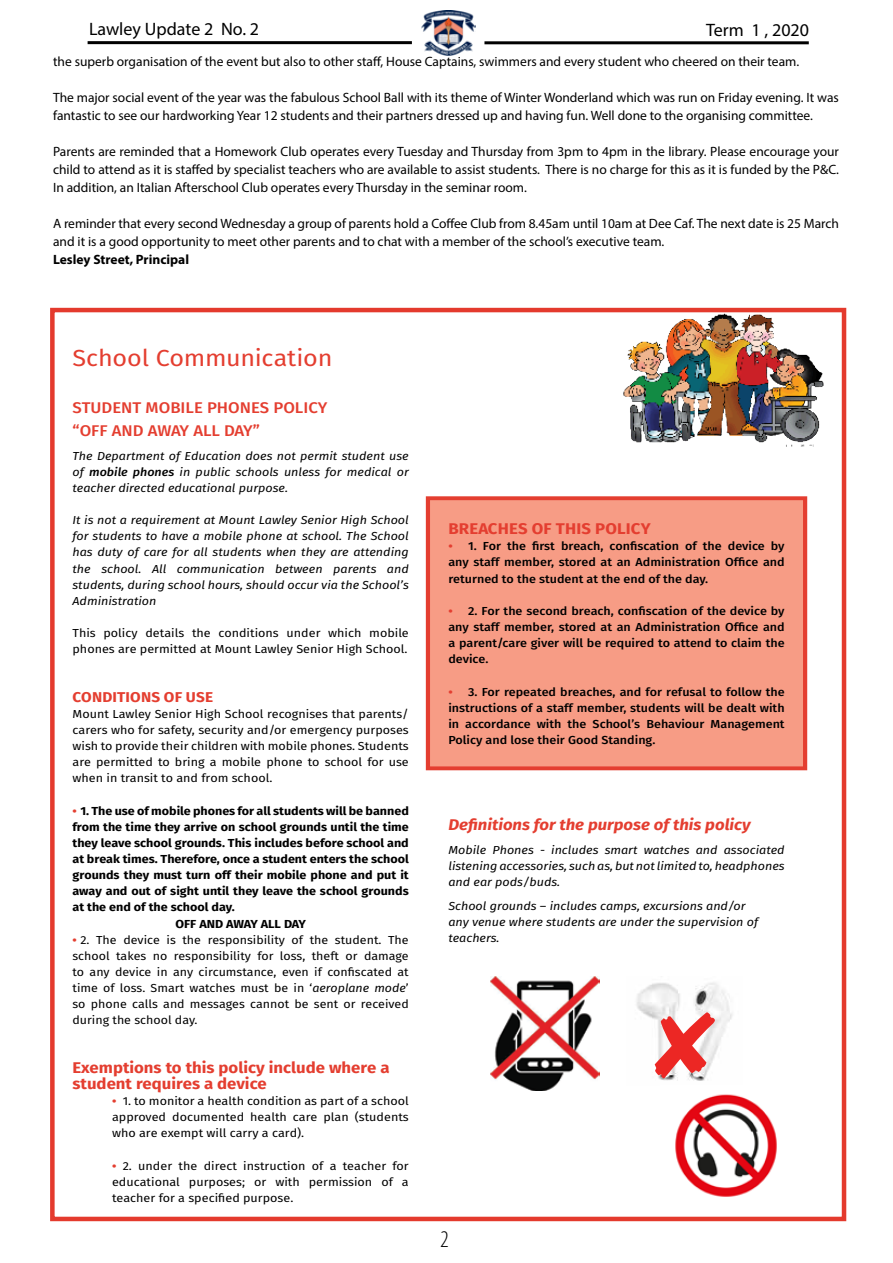
<style>
.page{position:relative;width:893px;height:1263px;background:#fff}
.page>*{position:absolute;margin:0;border:0;box-sizing:border-box;transform-origin:0 0}
.t1{font:300 condensed 24px "Myriad Pro";color:#000}
.t2{font:23.25px "Fira Sans";letter-spacing:-.01em;color:#e43e30;scale:1.08 1}
.t3{font:18px "Myriad Pro";color:#000}
.t4{font:700 15.45px/16.2px "Fira Sans";color:#e43e30;scale:1.08 1}
.t5{font:500 15.45px/23.4px "Fira Sans";color:#e43e30;scale:1.08 1}
.t6{font:italic 700 15.45px "Fira Sans";color:#e43e30;scale:1.08 1}
.t7{font:700 14.25px "Fira Sans";letter-spacing:.01em;color:#e43e30;scale:1.08 1}
.t8{font:13.5px/18px "Myriad Pro";color:#000}
.t9{font:700 13.5px "Myriad Pro";color:#000}
.t10{font:italic 11.55px/16.2px "Fira Sans";color:#000;text-align:justify;scale:1.08 1}
.t11{font:11.55px/16.2px "Fira Sans";color:#000;text-align:justify;scale:1.08 1}
.t12{font:500 11.55px/16.2px "Fira Sans";color:#000;text-align:justify;scale:1.08 1}
.t13{font:700 11.55px "Fira Sans";color:#000;scale:1.08 1}
.t14{font:11.55px/16.2px "Fira Sans";color:#000;text-align:justify;scale:1.07 1}
.s1{font-weight:500}
.s2{color:#e43e30}
.s3{font-weight:700;color:#e43e30}
.s4{font-style:italic}
</style>
<div class="page">
<img style="left:421px;top:10px;width:54px;height:45px">
<hr style="left:88px;top:41px;width:324px;height:3px;background:#000">
<hr style="left:484px;top:41px;width:325px;height:3px;background:#000">
<div style="left:428px;top:498px;width:377px;height:270px;background:#f79c85"></div>
<div style="left:426px;top:496px;width:381px;height:274px;border:4px solid #e43e30"></div>
<img style="left:636px;top:982px;width:97px;height:99px">
<svg style="left:655px;top:1012px;width:60px;height:66px"></svg>
<img style="left:490px;top:977px;width:110px;height:113px">
<img style="left:623px;top:314px;width:201px;height:133px">
<div style="left:50px;top:308px;width:796px;height:913px;border:5px solid #e43a2d"></div>
<img style="left:675px;top:1094px;width:102px;height:103px">
<h3 class="t3" style="left:89px;top:18px;width:172px">Lawley Update 2 No. 2</h3>
<h3 class="t3" style="left:706px;top:19px;width:104px">Term 1 , 2020</h3>
<p class="t8" style="left:53px;top:52px;width:748px">the superb organisation of the event but also to other staff, House Captains, swimmers and every student who cheered on their team.</p>
<p class="t8" style="left:53px;top:88px;width:787px">The major social event of the year was the fabulous School Ball with its theme of Winter Wonderland which was run on Friday evening. It was fantastic to see our hardworking Year 12 students and their partners dressed up and having fun. Well done to the organising committee.</p>
<p class="t8" style="left:53px;top:142px;width:787px;text-align:justify">Parents are reminded that a Homework Club operates every Tuesday and Thursday from 3pm to 4pm in the library. Please encourage your child to attend as it is staffed by specialist teachers who are available to assist students. There is no charge for this as it is funded by the P&amp;C.<br>In addition, an Italian Afterschool Club operates every Thursday in the seminar room.</p>
<p class="t8" style="left:53px;top:214px;width:787px">A reminder that every second Wednesday a group of parents hold a Coffee Club from 8.45am until 10am at Dee Caf. The next date is 25 March and it is a good opportunity to meet other parents and to chat with a member of the school’s executive team.</p>
<p class="t9" style="left:53px;top:251px;width:138px">Lesley Street, Principal</p>
<h2 class="t2" style="left:73px;top:340px;width:242px">School Communication</h2>
<p class="t5" style="left:73px;top:395px;width:238px">STUDENT MOBILE PHONES POLICY “OFF AND AWAY ALL DAY”</p>
<p class="t10" style="left:73px;top:447px;width:313px">The Department of Education does not permit student use of <span class="s1">mobile phones</span> in public schools unless for medical or teacher directed educational purpose.</p>
<p class="t10" style="left:73px;top:512px;width:313px">It is not a requirement at Mount Lawley Senior High School for students to have a mobile phone at school. The School has duty of care for all students when they are attending the school. All communication between parents and students, during school hours, should occur via the School’s Administration</p>
<p class="t11" style="left:73px;top:625px;width:313px">This policy details the conditions under which mobile phones are permitted at Mount Lawley Senior High School.</p>
<p class="t7" style="left:73px;top:685px;width:132px">CONDITIONS OF USE</p>
<p class="t11" style="left:73px;top:705px;width:313px">Mount Lawley Senior High School recognises that parents/ carers who for safety, security and/or emergency purposes wish to provide their children with mobile phones. Students are permitted to bring a mobile phone to school for use when in transit to and from school.</p>
<p class="t13" style="left:73px;top:801px;width:313px"><span class="s2">•</span> 1. The use of mobile phones for all students will be banned</p>
<p class="t13" style="left:73px;top:817px;width:313px">from the time they arrive on school grounds until the time</p>
<p class="t13" style="left:73px;top:833px;width:313px">they leave school grounds. This includes before school and</p>
<p class="t13" style="left:73px;top:849px;width:313px">at break times. Therefore, once a student enters the school</p>
<p class="t13" style="left:73px;top:865px;width:313px">grounds they must turn off their mobile phone and put it</p>
<p class="t13" style="left:73px;top:881px;width:313px">away and out of sight until they leave the school grounds</p>
<p class="t13" style="left:73px;top:898px;width:152px">at the end of the school day.</p>
<p class="t13" style="left:175px;top:914px;width:122px">OFF AND AWAY ALL DAY</p>
<p class="t14" style="left:73px;top:931px;width:316px"><span class="s3">•</span> 2. The device is the responsibility of the student. The school takes no responsibility for loss, theft or damage to any device in any circumstance, even if confiscated at time of loss. Smart watches must be in ‘<span class="s4">aeroplane mode</span>’ so phone calls and messages cannot be sent or received during the school day.</p>
<p class="t4" style="left:73px;top:1058px;width:295px">Exemptions to this policy include where a student requires a device</p>
<p class="t11" style="left:112px;top:1093px;width:276px"><span class="s3">•</span> 1. to monitor a health condition as part of a school approved documented health care plan (students who are exempt will carry a card).</p>
<p class="t11" style="left:112px;top:1157px;width:276px"><span class="s3">•</span> 2. under the direct instruction of a teacher for educational purposes; or with permission of a teacher for a specified purpose.</p>
<p class="t4" style="left:448px;top:520px;width:189px">BREACHES OF THIS POLICY</p>
<p class="t12" style="left:448px;top:537px;width:313px"><span class="s3">•</span> 1. For the first breach, confiscation of the device by any staff member, stored at an Administration Office and returned to the student at the end of the day.</p>
<p class="t12" style="left:448px;top:602px;width:313px"><span class="s3">•</span> 2. For the second breach, confiscation of the device by any staff member, stored at an Administration Office and a parent/care giver will be required to attend to claim the device.</p>
<p class="t12" style="left:448px;top:683px;width:313px"><span class="s3">•</span> 3. For repeated breaches, and for refusal to follow the instructions of a staff member, students will be dealt with in accordance with the School’s Behaviour Management Policy and lose their Good Standing.</p>
<p class="t6" style="left:448px;top:812px;width:281px">Definitions for the purpose of this policy</p>
<p class="t10" style="left:448px;top:841px;width:313px">Mobile Phones - includes smart watches and associated listening accessories, such as, but not limited to, headphones and ear pods/buds.</p>
<p class="t10" style="left:448px;top:897px;width:288px;text-align:left">School grounds – includes camps, excursions and/or any venue where students are under the supervision of teachers.</p>
<h1 class="t1" style="left:440px;top:1225px;width:10px">2</h1>
</div>
